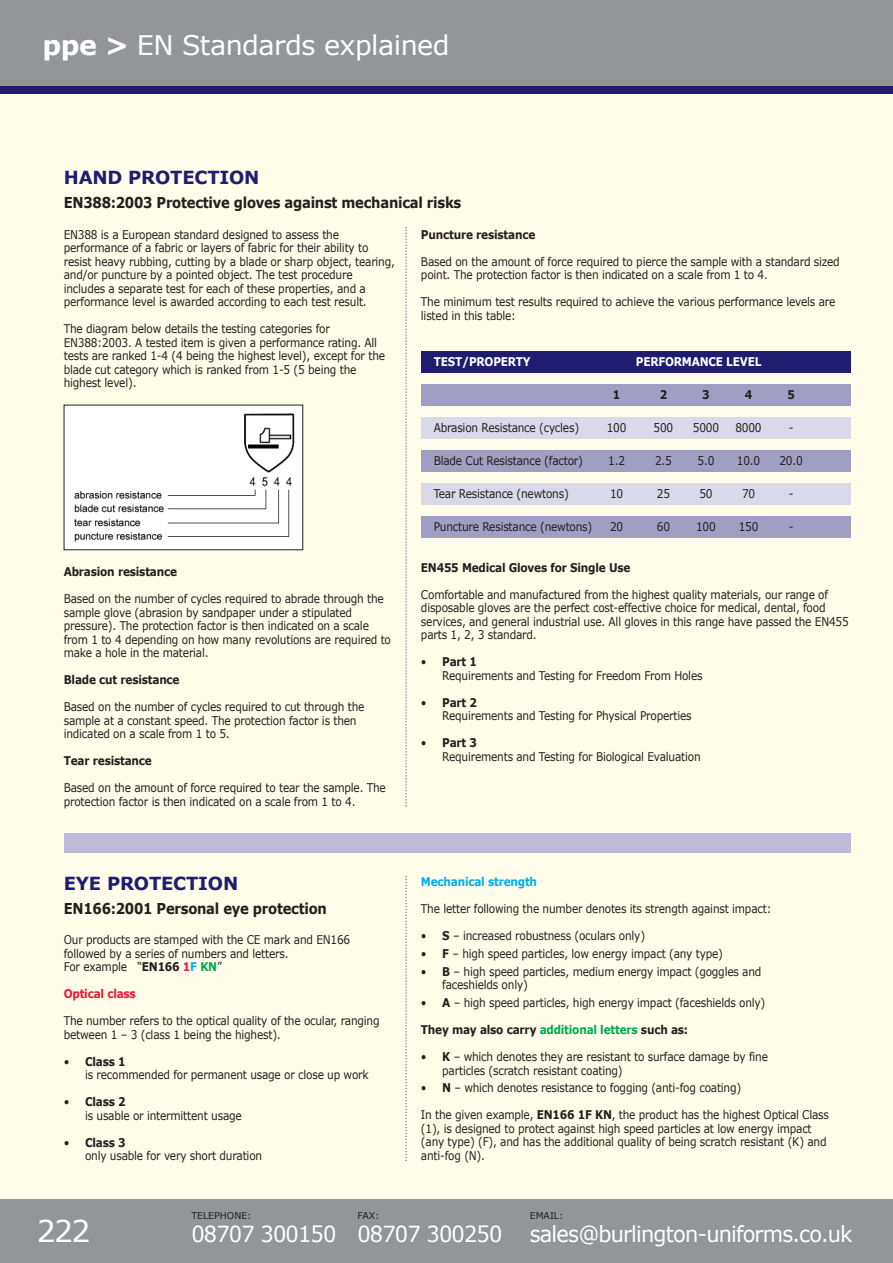
<style>
.page{position:relative;width:893px;height:1263px;background:#fffde9}
.page>*{position:absolute;margin:0;border:0;box-sizing:border-box;transform-origin:0 0}
.t1{font:30px "Verdana";color:#fff}
.t2{font:27px "Verdana";letter-spacing:-.02em;color:#fff}
.t3{font:22.05px "Verdana";letter-spacing:-.04em;color:#fff;scale:.95 1}
.t4{font:700 18px "Verdana";letter-spacing:-.01em;color:#201c70}
.t5{font:700 15px "Verdana";letter-spacing:-.02em;color:#231f20;scale:.88 1}
.t6{font:12px/13.5px "Verdana";letter-spacing:-.02em;color:#231f20;scale:.88 1}
.t7{font:700 12px "Verdana";letter-spacing:-.02em;color:#231f20;scale:.88 1}
.t8{font:700 12px "Verdana";letter-spacing:-.02em;color:#fff;scale:.88 1}
.t9{font:700 12px "Verdana";letter-spacing:-.02em;color:#00aeef;scale:.88 1}
.t10{font:700 12px "Verdana";letter-spacing:-.02em;color:#e51836;scale:.88 1}
.t11{font:9.45px "Verdana";color:#231f20}
.s1{font-weight:700}
.s2{font-weight:700;color:#e51836}
.s3{font-weight:700;color:#00aeef}
.s4{font-weight:700;color:#00a94e}
.s5{color:#00a94e}
</style>
<div class="page">
<div style="left:421px;top:351px;width:429px;height:22px;background:#201c70"></div>
<div style="left:421px;top:384px;width:429px;height:22px;background:#a19ec4"></div>
<div style="left:421px;top:417px;width:429px;height:22px;background:#dad9e9"></div>
<div style="left:421px;top:450px;width:429px;height:22px;background:#a19ec4"></div>
<div style="left:421px;top:483px;width:429px;height:22px;background:#dad9e9"></div>
<div style="left:421px;top:516px;width:429px;height:22px;background:#a19ec4"></div>
<div style="left:0;top:1199px;width:893px;height:64px;background:#939598"></div>
<div style="left:0;top:0;width:893px;height:94px;background:#201c70"></div>
<div style="left:0;top:0;width:893px;height:85px;background:#939598"></div>
<img style="left:66px;top:407px;width:235px;height:141px">
<div style="left:64px;top:832px;width:786px;height:20px;background:#bdbbd7"></div>
<svg style="left:405px;top:227px;width:2px;height:579px"></svg>
<svg style="left:405px;top:876px;width:2px;height:285px"></svg>
<h2 class="t2" style="left:43px;top:28px;width:409px"><span class="s1">ppe &gt;</span> EN Standards explained</h2>
<h3 class="t4" style="left:64px;top:166px;width:197px">HAND PROTECTION</h3>
<p class="t5" style="left:64px;top:193px;width:453px">EN388:2003 Protective gloves against mechanical risks</p>
<p class="t6" style="left:64px;top:227px;width:378px">EN388 is a European standard designed to assess the performance of a fabric or layers of fabric for their ability to resist heavy rubbing, cutting by a blade or sharp object, tearing, and/or puncture by a pointed object. The test procedure includes a separate test for each of these properties, and a performance level is awarded according to each test result.</p>
<p class="t6" style="left:64px;top:322px;width:367px">The diagram below details the testing categories for EN388:2003. A tested item is given a performance rating. All tests are ranked 1-4 (4 being the highest level), except for the blade cut category which is ranked from 1-5 (5 being the highest level).</p>
<p class="t7" style="left:64px;top:564px;width:130px">Abrasion resistance</p>
<p class="t6" style="left:64px;top:592px;width:373px">Based on the number of cycles required to abrade through the sample glove (abrasion by sandpaper under a stipulated pressure). The protection factor is then indicated on a scale from 1 to 4 depending on how many revolutions are required to make a hole in the material.</p>
<p class="t7" style="left:64px;top:672px;width:133px">Blade cut resistance</p>
<p class="t6" style="left:64px;top:700px;width:343px">Based on the number of cycles required to cut through the sample at a constant speed. The protection factor is then indicated on a scale from 1 to 5.</p>
<p class="t7" style="left:64px;top:753px;width:102px">Tear resistance</p>
<p class="t6" style="left:64px;top:781px;width:368px">Based on the amount of force required to tear the sample. The protection factor is then indicated on a scale from 1 to 4.</p>
<p class="t7" style="left:421px;top:227px;width:131px">Puncture resistance</p>
<p class="t6" style="left:421px;top:254px;width:477px">Based on the amount of force required to pierce the sample with a standard sized point. The protection factor is then indicated on a scale from 1 to 4.</p>
<p class="t6" style="left:421px;top:295px;width:472px">The minimum test results required to achieve the various performance levels are listed in this table:</p>
<p class="t8" style="left:434px;top:354px;width:112px">TEST/PROPERTY</p>
<p class="t8" style="left:636px;top:354px;width:144px">PERFORMANCE LEVEL</p>
<p class="t7" style="left:613px;top:387px;width:10px">1</p>
<p class="t7" style="left:660px;top:387px;width:10px">2</p>
<p class="t7" style="left:702px;top:387px;width:10px">3</p>
<p class="t7" style="left:745px;top:387px;width:10px">4</p>
<p class="t7" style="left:787px;top:387px;width:10px">5</p>
<p class="t6" style="left:434px;top:421px;width:167px">Abrasion Resistance (cycles)</p>
<p class="t6" style="left:607px;top:421px;width:24px">100</p>
<p class="t6" style="left:654px;top:421px;width:24px">500</p>
<p class="t6" style="left:693px;top:421px;width:31px">5000</p>
<p class="t6" style="left:735px;top:421px;width:31px">8000</p>
<p class="t6" style="left:789px;top:421px;width:7px">-</p>
<p class="t6" style="left:434px;top:454px;width:171px">Blade Cut Resistance (factor)</p>
<p class="t6" style="left:608px;top:454px;width:21px">1.2</p>
<p class="t6" style="left:655px;top:454px;width:21px">2.5</p>
<p class="t6" style="left:698px;top:454px;width:21px">5.0</p>
<p class="t6" style="left:737px;top:454px;width:28px">10.0</p>
<p class="t6" style="left:779px;top:454px;width:28px">20.0</p>
<p class="t6" style="left:434px;top:487px;width:155px">Tear Resistance (newtons)</p>
<p class="t6" style="left:610px;top:487px;width:17px">10</p>
<p class="t6" style="left:657px;top:487px;width:17px">25</p>
<p class="t6" style="left:699px;top:487px;width:17px">50</p>
<p class="t6" style="left:742px;top:487px;width:17px">70</p>
<p class="t6" style="left:789px;top:487px;width:7px">-</p>
<p class="t6" style="left:434px;top:520px;width:182px">Puncture Resistance (newtons)</p>
<p class="t6" style="left:610px;top:520px;width:17px">20</p>
<p class="t6" style="left:657px;top:520px;width:17px">60</p>
<p class="t6" style="left:696px;top:520px;width:24px">100</p>
<p class="t6" style="left:739px;top:520px;width:24px">150</p>
<p class="t6" style="left:789px;top:520px;width:7px">-</p>
<p class="t7" style="left:421px;top:560px;width:240px">EN455 Medical Gloves for Single Use</p>
<p class="t6" style="left:421px;top:587px;width:488px">Comfortable and manufactured from the highest quality materials, our range of disposable gloves are the perfect cost-effective choice for medical, dental, food services, and general industrial use. All gloves in this range have passed the EN455 parts 1, 2, 3 standard.</p>
<p class="t6" style="left:442px;top:655px;width:297px;text-indent:-21px">• <span class="s1">Part 1<br></span>Requirements and Testing for Freedom From Holes</p>
<p class="t6" style="left:442px;top:695px;width:285px;text-indent:-21px">• <span class="s1">Part 2<br></span>Requirements and Testing for Physical Properties</p>
<p class="t6" style="left:442px;top:736px;width:295px;text-indent:-21px">• <span class="s1">Part 3<br></span>Requirements and Testing for Biological Evaluation</p>
<h3 class="t4" style="left:64px;top:872px;width:176px">EYE PROTECTION</h3>
<p class="t5" style="left:64px;top:899px;width:301px">EN166:2001 Personal eye protection</p>
<p class="t6" style="left:64px;top:933px;width:327px">Our products are stamped with the CE mark and EN166 followed by a series of numbers and letters.<br>For example “<span class="s1">EN166</span> <span class="s2">1</span><span class="s3">F</span> <span class="s4">KN</span>”</p>
<p class="t10" style="left:64px;top:986px;width:83px">Optical class</p>
<p class="t6" style="left:64px;top:1014px;width:360px">The number refers to the optical quality of the ocular, ranging between 1 – 3 (class 1 being the highest).</p>
<p class="t6" style="left:85px;top:1054px;width:324px;text-indent:-21px">• <span class="s1">Class 1<br></span>is recommended for permanent usage or close up work</p>
<p class="t6" style="left:85px;top:1095px;width:180px;text-indent:-21px">• <span class="s1">Class 2<br></span>is usable or intermittent usage</p>
<p class="t6" style="left:85px;top:1135px;width:203px;text-indent:-21px">• <span class="s1">Class 3<br></span>only usable for very short duration</p>
<p class="t9" style="left:421px;top:874px;width:134px">Mechanical strength</p>
<p class="t6" style="left:421px;top:902px;width:400px">The letter following the number denotes its strength against impact:</p>
<p class="t6" style="left:421px;top:929px;width:256px">• <span class="s1">S</span> – increased robustness (oculars only)</p>
<p class="t6" style="left:421px;top:947px;width:345px">• <span class="s1">F</span> – high speed particles, low energy impact (any type)</p>
<p class="t6" style="left:442px;top:964px;width:364px;text-indent:-21px">• <span class="s1">B</span> – high speed particles, medium energy impact (goggles and faceshields only)</p>
<p class="t6" style="left:421px;top:996px;width:393px">• <span class="s1">A</span> – high speed particles, high energy impact (faceshields only)</p>
<p class="t7" style="left:421px;top:1022px;width:305px">They may also carry <span class="s5">additional letters</span> such as:</p>
<p class="t6" style="left:442px;top:1050px;width:372px;text-indent:-21px">• <span class="s1">K</span> – which denotes they are resistant to surface damage by fine particles (scratch resistant coating)</p>
<p class="t6" style="left:421px;top:1081px;width:365px">• <span class="s1">N</span> – which denotes resistance to fogging (anti-fog coating)</p>
<p class="t6" style="left:421px;top:1108px;width:465px">In the given example, <span class="s1">EN166 1F KN</span>, the product has the highest Optical Class (1), is designed to protect against high speed particles at low energy impact (any type) (F), and has the additional quality of being scratch resistant (K) and anti-fog (N).</p>
<h1 class="t1" style="left:37px;top:1212px;width:55px">222</h1>
<p class="t11" style="left:191px;top:1209px;width:62px">TElEPHONE:</p>
<p class="t11" style="left:357px;top:1209px;width:24px">FAX:</p>
<p class="t11" style="left:530px;top:1209px;width:35px">EMAIl:</p>
<h3 class="t3" style="left:191px;top:1219px;width:329px">08707 300150 08707 300250</h3>
<h3 class="t3" style="left:530px;top:1219px;width:341px">sales@burlington-uniforms.co.uk</h3>
</div>
